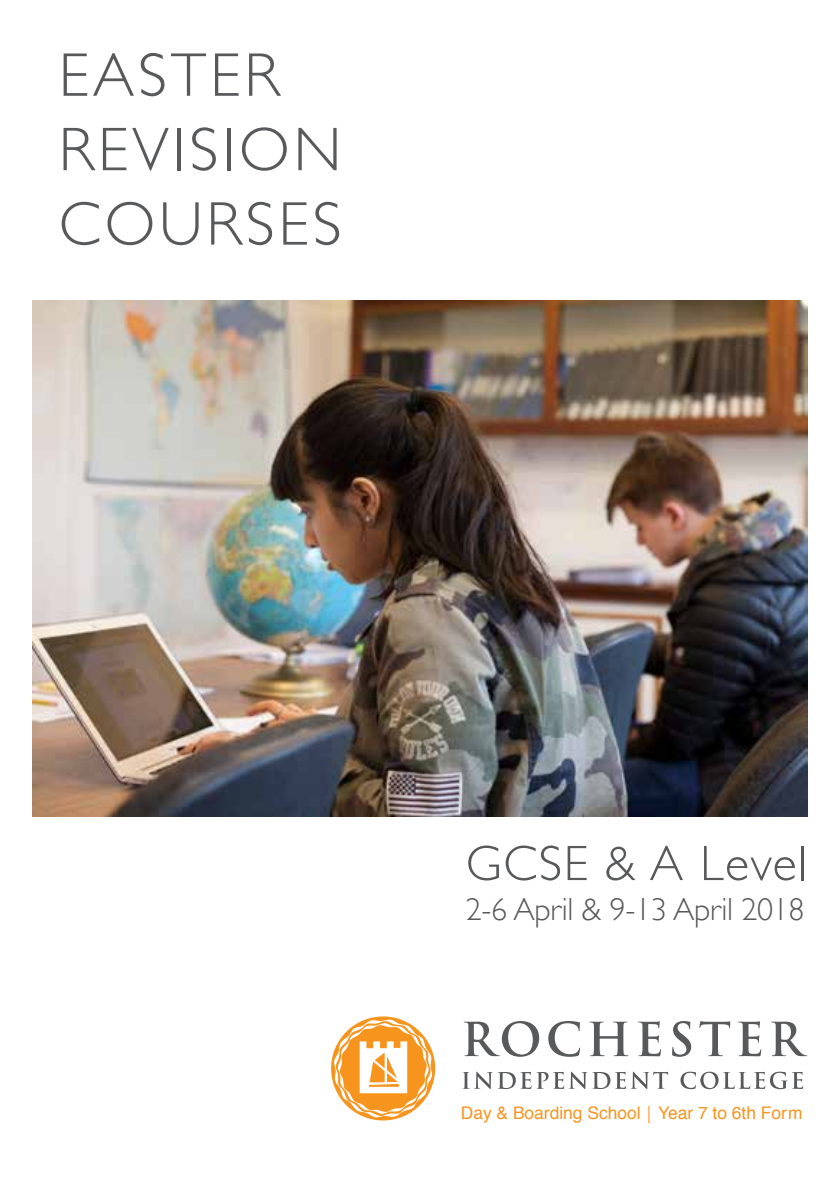
<style>
.page{position:relative;width:840px;height:1191px;background:#fff}
.page>*{position:absolute;margin:0;border:0;box-sizing:border-box;transform-origin:0 0}
.t1{font:300 62px/74.4px "Gill Sans";letter-spacing:.06em;color:#58595b}
.t2{font:300 50px "Gill Sans";letter-spacing:.03em;color:#58595b}
.t3{font:300 32px "Gill Sans";letter-spacing:-.01em;color:#58595b}
.t4{font:17.4px "Helvetica";color:#f7941e}
.s1{font-weight:300}
</style>
<div class="page">
<svg style="left:464px;top:1021px;width:75px;height:35px"></svg>
<svg style="left:548px;top:1021px;width:31px;height:35px"></svg>
<svg style="left:589px;top:1021px;width:39px;height:35px"></svg>
<svg style="left:638px;top:1021px;width:22px;height:35px"></svg>
<svg style="left:672px;top:1021px;width:18px;height:35px"></svg>
<svg style="left:699px;top:1021px;width:30px;height:35px"></svg>
<svg style="left:738px;top:1021px;width:22px;height:35px"></svg>
<svg style="left:771px;top:1021px;width:35px;height:35px"></svg>
<svg style="left:462px;top:1071px;width:205px;height:18px"></svg>
<svg style="left:680px;top:1071px;width:122px;height:18px"></svg>
<svg style="left:333px;top:1019px;width:99px;height:99px"></svg>
<img style="left:33px;top:300px;width:773px;height:516px">
<h1 class="t1" style="left:59px;top:35px;width:284px">EASTER<br>REVISION<br>COURSES</h1>
<h2 class="t2" style="left:465px;top:824px;width:343px">GCSE &amp; A Level</h2>
<h3 class="t3" style="left:465px;top:884px;width:340px">2-6 April &amp; 9-13 April 2018</h3>
<p class="t4" style="left:460px;top:1099px;width:343px">Day &amp; Boarding School <span class="s1">|</span> Year 7 to 6th Form</p>
</div>
